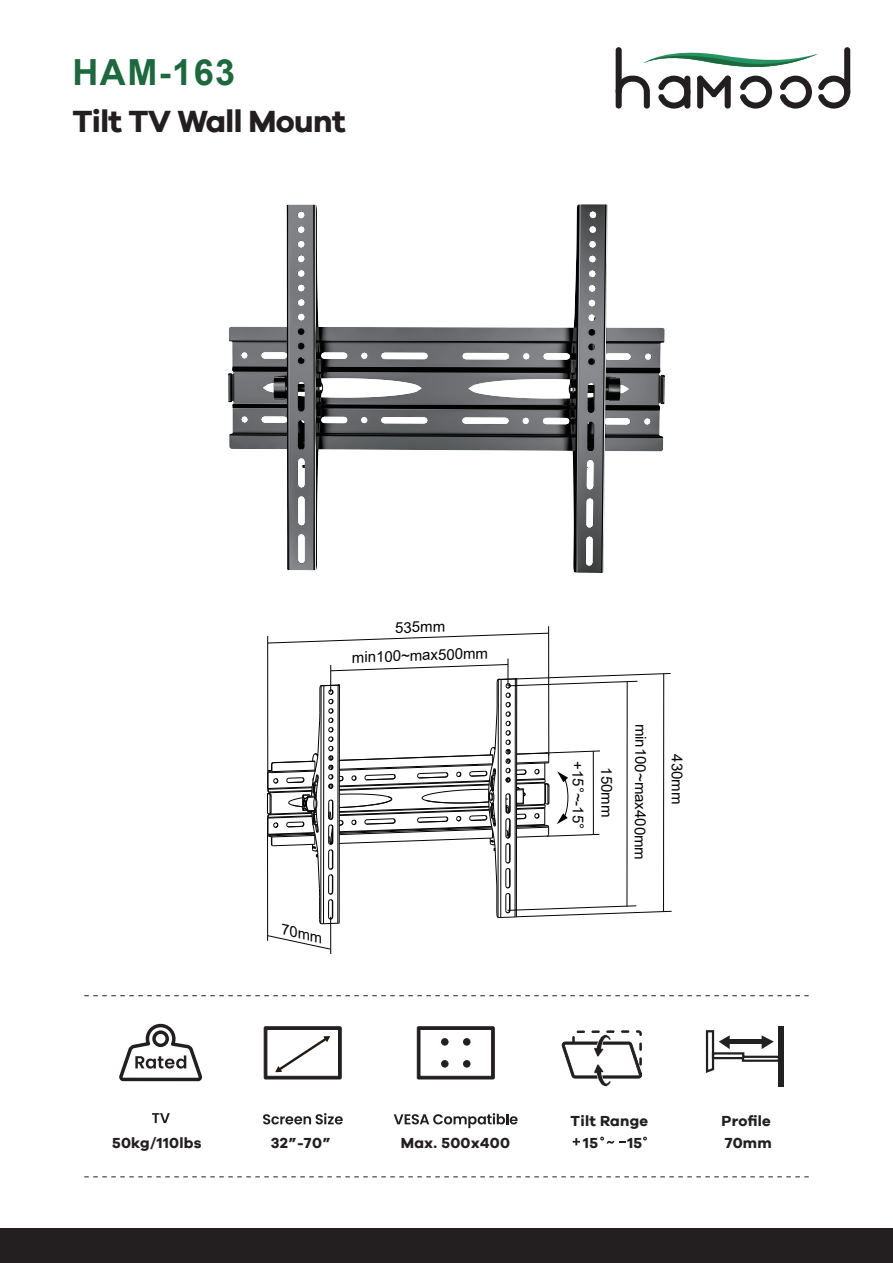
<style>
.page{position:relative;width:893px;height:1263px;background:#fff}
.page>*{position:absolute;margin:0;border:0;box-sizing:border-box;transform-origin:0 0}
.t1{font:700 36px "Arial";letter-spacing:.04em;color:#1b693c}
.t2{font:700 31.5px "Galano Grotesque DEMO";letter-spacing:-.02em;color:#231f20}
.t3{font:15px "Arial";letter-spacing:-.01em;color:#030303}
.t4{font:700 15px "Galano Grotesque DEMO";letter-spacing:.02em;color:#231f20}
.t5{font:italic 14.7px "Arial";color:#030303}
</style>
<div class="page">
<img style="left:228px;top:204px;width:437px;height:428px">
<div style="left:0;top:1229px;width:893px;height:34px;background:#231f20"></div>
<svg style="left:616px;top:47px;width:234px;height:62px"></svg>
<svg style="left:84px;top:995px;width:725px;height:1px"></svg>
<svg style="left:84px;top:1176px;width:725px;height:1px"></svg>
<hr style="left:267px;top:636px;width:1px;height:135px;background:#030303">
<hr style="left:267px;top:835px;width:1px;height:106px;background:#030303">
<hr style="left:330px;top:917px;width:1px;height:37px;background:#030303">
<svg style="left:267px;top:935px;width:65px;height:15px"></svg>
<svg style="left:267px;top:632px;width:281px;height:12px"></svg>
<hr style="left:548px;top:626px;width:1px;height:130px;background:#030303">
<svg style="left:266px;top:658px;width:406px;height:267px"></svg>
<svg style="left:263px;top:1026px;width:79px;height:54px"></svg>
<svg style="left:416px;top:1026px;width:79px;height:54px"></svg>
<svg style="left:119px;top:1024px;width:83px;height:57px"></svg>
<svg style="left:152px;top:1113px;width:18px;height:10px"></svg>
<svg style="left:263px;top:1113px;width:80px;height:11px"></svg>
<svg style="left:394px;top:1113px;width:124px;height:15px"></svg>
<div style="left:778px;top:1026px;width:6px;height:61px;background:#222020"></div>
<svg style="left:705px;top:1030px;width:73px;height:43px"></svg>
<svg style="left:561px;top:1030px;width:82px;height:56px"></svg>
<svg style="left:573px;top:1138px;width:7px;height:7px"></svg>
<svg style="left:600px;top:1137px;width:25px;height:6px"></svg>
<svg style="left:643px;top:1137px;width:4px;height:3px"></svg>
<h1 class="t1" style="left:72px;top:47px;width:164px">HAM-163</h1>
<h2 class="t2" style="left:72px;top:108px;width:275px">Tilt TV Wall Mount</h2>
<p class="t3" style="left:395px;top:617px;width:52px;rotate:-2deg">535mm</p>
<p class="t3" style="left:351px;top:647px;width:138px;rotate:-2deg">min100~max500mm</p>
<p class="t5" style="left:285px;top:919px;width:43px;rotate:12deg">70mm</p>
<p class="t3" style="left:588px;top:761px;width:69px;rotate:90deg">+15°~-15°</p>
<p class="t3" style="left:617px;top:767px;width:52px;rotate:90deg">150mm</p>
<p class="t3" style="left:651px;top:724px;width:138px;rotate:90deg">min100~max400mm</p>
<p class="t3" style="left:687px;top:754px;width:52px;rotate:90deg">430mm</p>
<p class="t4" style="left:570px;top:1114px;width:79px">Tilt Range</p>
<p class="t4" style="left:721px;top:1114px;width:51px">Profile</p>
<p class="t4" style="left:112px;top:1136px;width:91px">50kg/110lbs</p>
<p class="t4" style="left:271px;top:1136px;width:61px">32”-70”</p>
<p class="t4" style="left:401px;top:1136px;width:111px">Max. 500x400</p>
<p class="t4" style="left:725px;top:1136px;width:49px">70mm</p>
<p class="t4" style="left:583px;top:1136px;width:16px">15</p>
<p class="t4" style="left:627px;top:1136px;width:16px">15</p>
</div>
